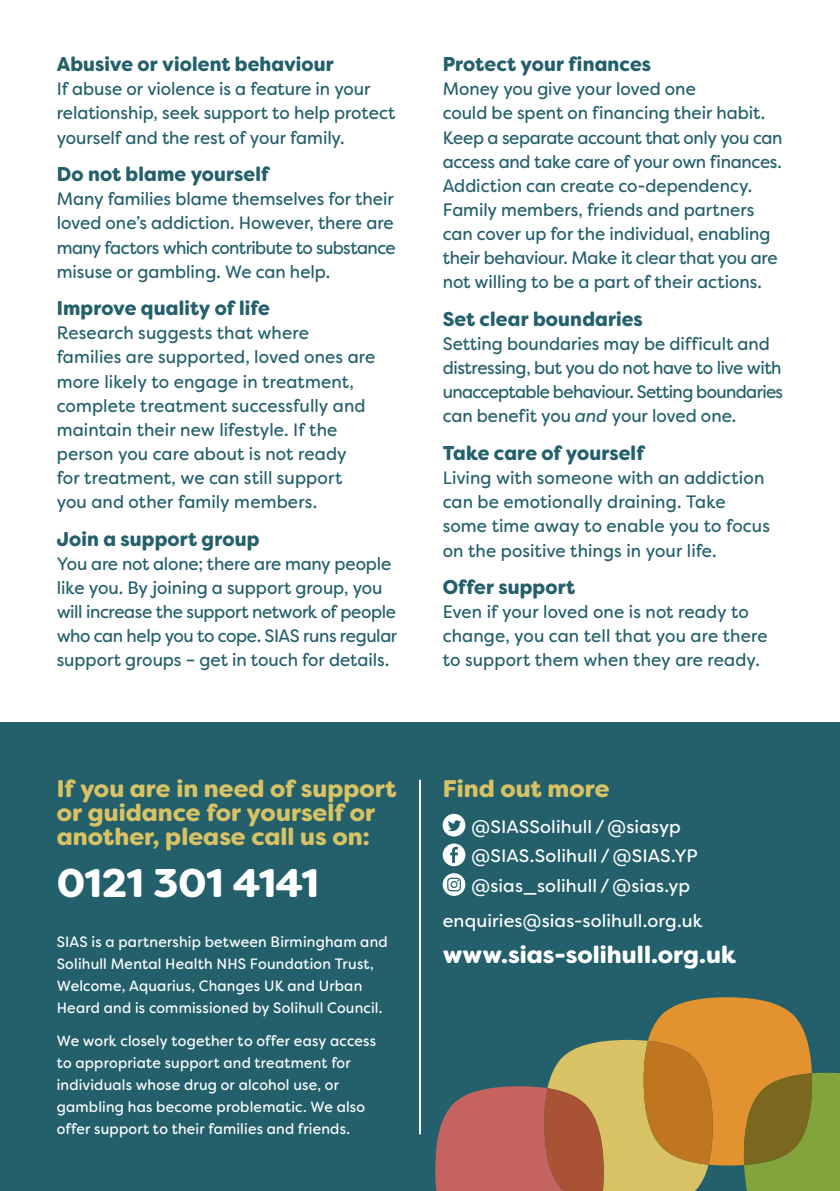
<style>
.page{position:relative;width:840px;height:1191px;background:#fff}
.page>*{position:absolute;margin:0;border:0;box-sizing:border-box;transform-origin:0 0}
.t1{font:900 40px "Filson Soft";letter-spacing:-.015em;color:#fff}
.t2{font:900 24px/24px "Filson Soft";color:#d8c264}
.t3{font:900 24px "Filson Soft";color:#fff}
.t4{font:900 20px "Filson Soft";letter-spacing:.01em;color:#23606c;scale:.95 1}
.t5{font:18px/24.2px "Filson Soft";letter-spacing:-.005em;color:#23606c;scale:.95 1}
.t6{font:18px/29.6px "Filson Soft";letter-spacing:.005em;color:#fff}
.t7{font:15px/22px "Filson Soft";letter-spacing:.015em;color:#fff;scale:.95 1}
.s1{font-style:italic}
</style>
<div class="page">
<div style="left:0;top:722px;width:839px;height:469px;background:#23606c"></div>
<svg style="left:435px;top:997px;width:404px;height:194px"></svg>
<div style="left:442px;top:814px;width:23px;height:22px;background:#fff;border-radius:50%"></div>
<svg style="left:448px;top:820px;width:13px;height:11px"></svg>
<div style="left:442px;top:843px;width:23px;height:23px;background:#fff;border-radius:50%"></div>
<svg style="left:450px;top:847px;width:7px;height:16px"></svg>
<svg style="left:442px;top:873px;width:23px;height:23px"></svg>
<svg style="left:447px;top:877px;width:13px;height:14px"></svg>
<hr style="left:419px;top:780px;width:2px;height:354px;background:#fff">
<p class="t4" style="left:57px;top:51px;width:293px">Abusive or violent behaviour</p>
<p class="t5" style="left:57px;top:77px;width:358px">If abuse or violence is a feature in your relationship, seek support to help protect yourself and the rest of your family.</p>
<p class="t4" style="left:57px;top:161px;width:225px">Do not blame yourself</p>
<p class="t5" style="left:57px;top:187px;width:358px;text-align:justify">Many families blame themselves for their loved one’s addiction. However, there are many factors which contribute to substance misuse or gambling. We can help.</p>
<p class="t4" style="left:57px;top:295px;width:226px">Improve quality of life</p>
<p class="t5" style="left:57px;top:321px;width:337px">Research suggests that where families are supported, loved ones are more likely to engage in treatment, complete treatment successfully and maintain their new lifestyle. If the person you care about is not ready<br>for treatment, we can still support you and other family members.</p>
<p class="t4" style="left:57px;top:526px;width:215px">Join a support group</p>
<p class="t5" style="left:57px;top:551px;width:360px">You are not alone; there are many people like you. By joining a support group, you will increase the support network of people who can help you to cope. SIAS runs regular support groups – get in touch for details.</p>
<h2 class="t2" style="left:57px;top:777px;width:341px">If you are in need of support or guidance for yourself or another, please call us on:</h2>
<h1 class="t1" style="left:57px;top:856px;width:263px">0121 301 4141</h1>
<p class="t7" style="left:57px;top:930px;width:350px">SIAS is a partnership between Birmingham and Solihull Mental Health NHS Foundation Trust, Welcome, Aquarius, Changes UK and Urban Heard and is commissioned by Solihull Council.</p>
<p class="t7" style="left:57px;top:1030px;width:337px">We work closely together to offer easy access to appropriate support and treatment for individuals whose drug or alcohol use, or gambling has become problematic. We also offer support to their families and friends.</p>
<p class="t4" style="left:442px;top:51px;width:221px">Protect your finances</p>
<p class="t5" style="left:442px;top:77px;width:359px">Money you give your loved one<br>could be spent on financing their habit.<br>Keep a separate account that only you can access and take care of your own finances.<br>Addiction can create co-dependency.<br>Family members, friends and partners can cover up for the individual, enabling their behaviour. Make it clear that you are not willing to be a part of their actions.</p>
<p class="t4" style="left:442px;top:306px;width:212px">Set clear boundaries</p>
<p class="t5" style="left:442px;top:331px;width:360px">Setting boundaries may be difficult and distressing, but you do not have to live with unacceptable behaviour. Setting boundaries can benefit you <span class="s1">and</span> your loved one.</p>
<p class="t4" style="left:442px;top:440px;width:213px">Take care of yourself</p>
<p class="t5" style="left:442px;top:465px;width:346px">Living with someone with an addiction can be emotionally draining. Take some time away to enable you to focus on the positive things in your life.</p>
<p class="t4" style="left:442px;top:574px;width:141px">Offer support</p>
<p class="t5" style="left:442px;top:599px;width:343px">Even if your loved one is not ready to change, you can tell that you are there to support them when they are ready.</p>
<h2 class="t2" style="left:442px;top:777px;width:168px">Find out more</h2>
<p class="t6" style="left:471px;top:811px;width:228px">@SIASSolihull / @siasyp @SIAS.Solihull / @SIAS.YP @sias_solihull / @sias.yp</p>
<p class="t6" style="left:442px;top:906px;width:261px">enquiries@sias-solihull.org.uk</p>
<h2 class="t3" style="left:442px;top:938px;width:295px">www.sias-solihull.org.uk</h2>
</div>
